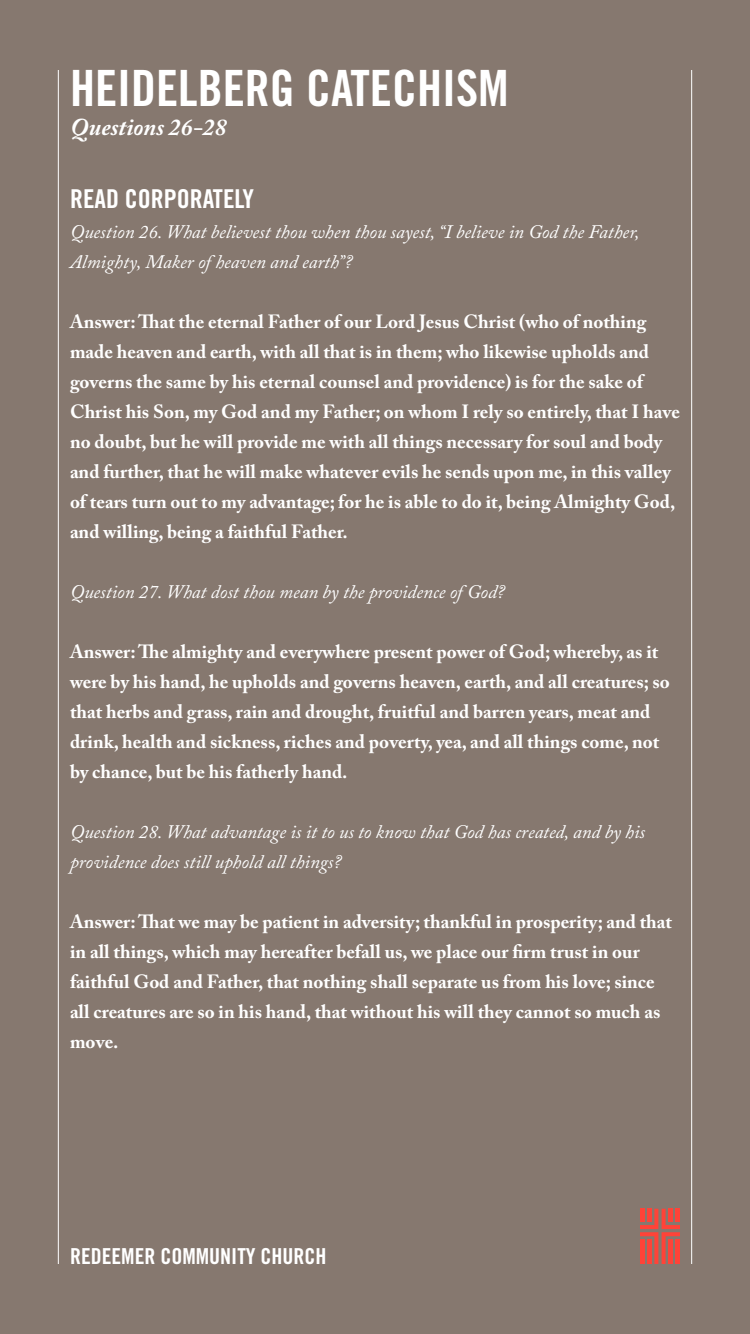
<style>
.page{position:relative;width:750px;height:1334px;background:#86786f}
.page>*{position:absolute;margin:0;border:0;box-sizing:border-box;transform-origin:0 0}
.COPY_-_Page_Title{font:50px "Trade Gothic LT Pro Bd Cn 20";color:#fff}
.COPY_-_Instructions{font:26px "Trade Gothic LT Pro Bd Cn 20";color:#fff}
.COPY_-_Page_Sub-Head{font:italic 700 24px "Adobe Caslon Pro";color:#fff}
.t1{font:22px "Trade Gothic LT Pro Bd Cn 20";color:#fff}
.COPY_-_Crowd_Text{font:700 19px/30px "Adobe Caslon Pro";color:#fff}
.COPY_-_Leader_Text{font:italic 19px/30px "Adobe Caslon Pro";color:#fff}
</style>
<div class="page">
<svg style="left:640px;top:1209px;width:40px;height:55px"></svg>
<hr style="left:647px;top:1209px;width:4px;height:13px;background:#ff4338">
<hr style="left:676px;top:1239px;width:4px;height:25px;background:#ff4338">
<hr style="left:58px;top:70px;width:1px;height:1194px;background:#fff">
<hr style="left:691px;top:70px;width:1px;height:1194px;background:#fff">
<p class="COPY_-_Page_Title" style="left:70px;top:58px;width:440px">HEIDELBERG CATECHISM</p>
<p class="COPY_-_Page_Sub-Head" style="left:70px;top:113px;width:158px">Questions 26-28</p>
<p class="COPY_-_Instructions" style="left:70px;top:183px;width:185px">READ CORPORATELY</p>
<p class="COPY_-_Leader_Text" style="left:70px;top:217px;width:571px">Question 26. What believest thou when thou sayest, “I believe in God the Father,<br>Almighty, Maker of heaven and earth”?</p>
<p class="COPY_-_Crowd_Text" style="left:70px;top:307px;width:611px">Answer: That the eternal Father of our Lord Jesus Christ (who of nothing made heaven and earth, with all that is in them; who likewise upholds and governs the same by his eternal counsel and providence) is for the sake of Christ his Son, my God and my Father; on whom I rely so entirely, that I have no doubt, but he will provide me with all things necessary for soul and body and further, that he will make whatever evils he sends upon me, in this valley of tears turn out to my advantage; for he is able to do it, being Almighty God, and willing, being a faithful Father.</p>
<p class="COPY_-_Leader_Text" style="left:70px;top:577px;width:437px">Question 27. What dost thou mean by the providence of God?</p>
<p class="COPY_-_Crowd_Text" style="left:70px;top:637px;width:601px">Answer: The almighty and everywhere present power of God; whereby, as it were by his hand, he upholds and governs heaven, earth, and all creatures; so that herbs and grass, rain and drought, fruitful and barren years, meat and drink, health and sickness, riches and poverty, yea, and all things come, not by chance, but be his fatherly hand.</p>
<p class="COPY_-_Leader_Text" style="left:70px;top:817px;width:577px">Question 28. What advantage is it to us to know that God has created, and by his providence does still uphold all things?</p>
<p class="COPY_-_Crowd_Text" style="left:70px;top:907px;width:604px">Answer: That we may be patient in adversity; thankful in prosperity; and that in all things, which may hereafter befall us, we place our firm trust in our faithful God and Father, that nothing shall separate us from his love; since all creatures are so in his hand, that without his will they cannot so much as move.</p>
<p class="t1" style="left:70px;top:1243px;width:258px">REDEEMER COMMUNITY CHURCH</p>
</div>
